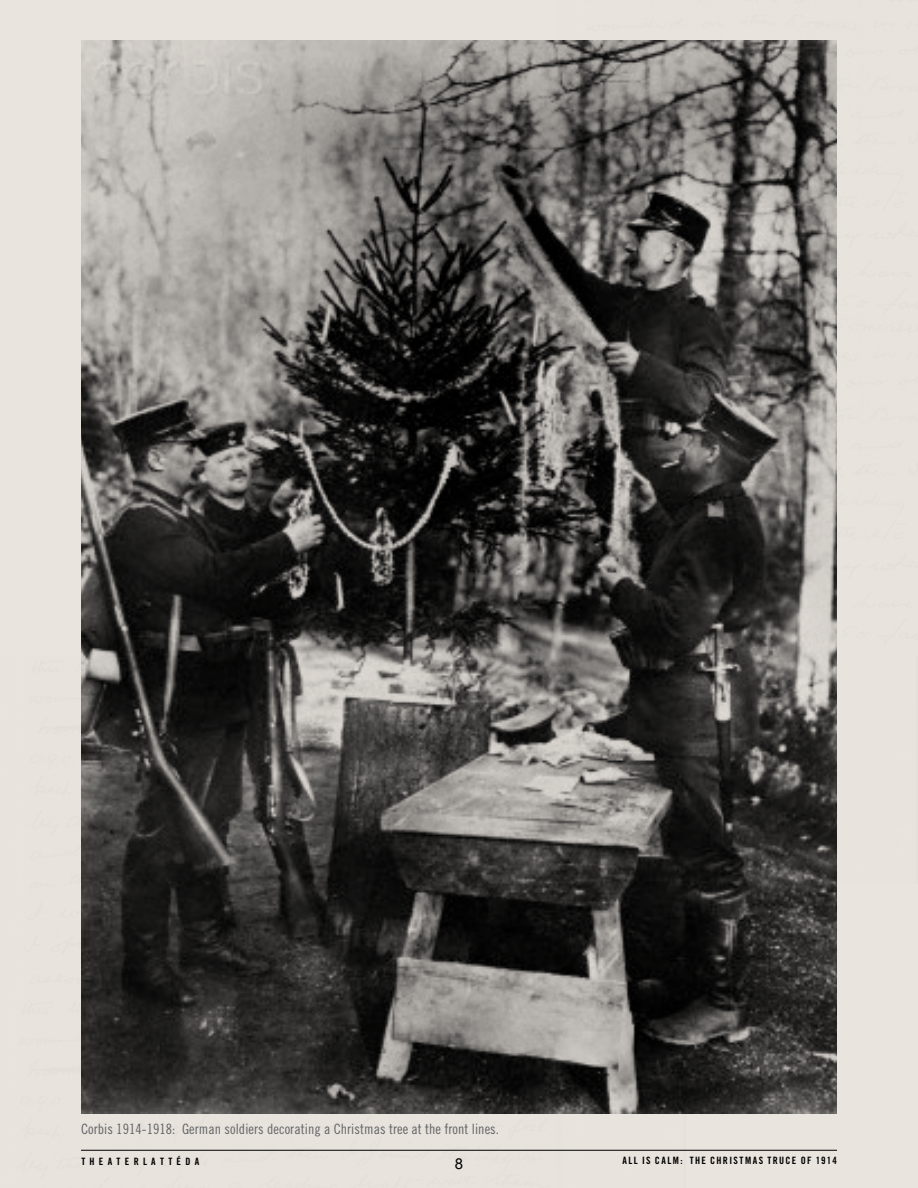
<style>
.page{position:relative;width:918px;height:1188px;background:#fff}
.page>*{position:absolute;margin:0;border:0;box-sizing:border-box;transform-origin:0 0}
.t1{font:15px "Arial";color:#000}
.t2{font:14.25px "Trade Gothic LT Std Cn 18";letter-spacing:.005em;color:#636466}
.t3{font:10.2px "Trade Gothic LT Std Bd Cn 20";letter-spacing:.13em;color:#000}
.t4{font:10.2px "Trade Gothic LT Std Bd Cn 20";letter-spacing:.425em;color:#000}
</style>
<div class="page">
<hr style="left:0;top:0;width:1px;height:1188px;background:#e9e4de">
<div style="left:1px;top:0;width:917px;height:1188px;background:#e9e4de"></div>
<hr style="left:81px;top:1150px;width:756px;height:1px;background:#000">
<img style="left:563px;top:1113px;width:123px;height:38px">
<img style="left:81px;top:1113px;width:482px;height:38px">
<img style="left:81px;top:40px;width:756px;height:1073px">
<p class="t2" style="left:81px;top:1120px;width:420px">Corbis 1914-1918: German soldiers decorating a Christmas tree at the front lines.</p>
<p class="t1" style="left:455px;top:1153px;width:10px">8</p>
<p class="t4" style="left:81px;top:1155px;width:119px">THEATER LATTÉ DA</p>
<p class="t3" style="left:622px;top:1155px;width:216px">ALL IS CALM: THE CHRISTMAS TRUCE OF 1914</p>
</div>
